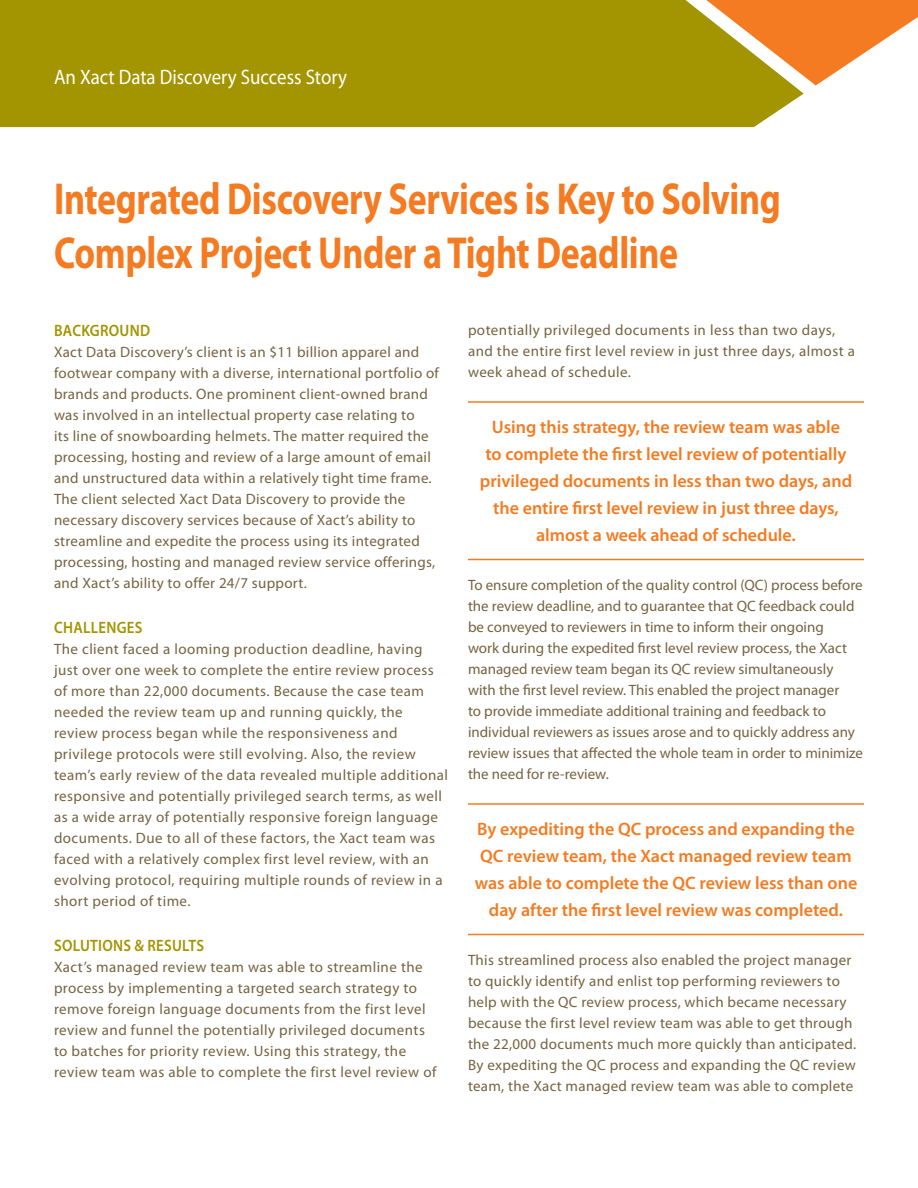
<style>
.page{position:relative;width:918px;height:1188px;background:#fff}
.page>*{position:absolute;margin:0;border:0;box-sizing:border-box;transform-origin:0 0}
.t1{font:700 45px/54px "Myriad Pro";letter-spacing:-.01em;color:#f47b21;scale:.8 1}
.sub_2{font:21px "Myriad Pro";color:#fff;scale:.9 1}
.call_out{font:600 18px/27px "Myriad Pro";color:#f47b21;text-align:center}
.sub_1{font:600 16.5px "Myriad Pro";letter-spacing:.02em;color:#a39401;scale:.9 1}
.body{font:15px/21px "Myriad Pro";letter-spacing:.02em;color:#766340}
.body-2{font:15px/21px "Myriad Pro";color:#766340}
</style>
<div class="page">
<div style="left:0;top:0;width:804px;height:127px;background:#a39401"></div>
<hr style="left:468px;top:401px;width:396px;height:2px;background:#f47b21">
<hr style="left:468px;top:559px;width:396px;height:1px;background:#f47b21">
<hr style="left:468px;top:803px;width:396px;height:2px;background:#f47b21">
<hr style="left:468px;top:934px;width:396px;height:1px;background:#f47b21">
<svg style="left:706px;top:0;width:212px;height:86px"></svg>
<p class="sub_2" style="left:54px;top:64px;width:327px">An Xact Data Discovery Success Story</p>
<p class="t1" style="left:54px;top:170px;width:910px">Integrated Discovery Services is Key to Solving<br>Complex Project Under a Tight Deadline</p>
<p class="sub_1" style="left:54px;top:320px;width:108px">BACKGROUND</p>
<p class="body" style="left:54px;top:342px;width:386px">Xact Data Discovery’s client is an $11 billion apparel and footwear company with a diverse, international portfolio of brands and products. One prominent client-owned brand was involved in an intellectual property case relating to<br>its line of snowboarding helmets. The matter required the processing, hosting and review of a large amount of email and unstructured data within a relatively tight time frame.<br>The client selected Xact Data Discovery to provide the necessary discovery services because of Xact’s ability to streamline and expedite the process using its integrated processing, hosting and managed review service offerings, and Xact’s ability to offer 24/7 support.</p>
<p class="sub_1" style="left:54px;top:617px;width:100px">CHALLENGES</p>
<p class="body" style="left:54px;top:639px;width:396px">The client faced a looming production deadline, having just over one week to complete the entire review process of more than 22,000 documents. Because the case team needed the review team up and running quickly, the review process began while the responsiveness and privilege protocols were still evolving. Also, the review team’s early review of the data revealed multiple additional responsive and potentially privileged search terms, as well as a wide array of potentially responsive foreign language documents. Due to all of these factors, the Xact team was faced with a relatively complex first level review, with an evolving protocol, requiring multiple rounds of review in a short period of time.</p>
<p class="sub_1" style="left:54px;top:935px;width:168px">SOLUTIONS &amp; RESULTS</p>
<p class="body" style="left:54px;top:957px;width:384px">Xact’s managed review team was able to streamline the process by implementing a targeted search strategy to remove foreign language documents from the first level review and funnel the potentially privileged documents to batches for priority review. Using this strategy, the review team was able to complete the first level review of</p>
<p class="body" style="left:468px;top:319px;width:389px">potentially privileged documents in less than two days, and the entire first level review in just three days, almost a week ahead of schedule.</p>
<p class="call_out" style="left:480px;top:413px;width:374px">Using this strategy, the review team was able<br>to complete the first level review of potentially privileged documents in less than two days, and the entire first level review in just three days, almost a week ahead of schedule.</p>
<p class="body-2" style="left:468px;top:574px;width:397px">To ensure completion of the quality control (QC) process before the review deadline, and to guarantee that QC feedback could be conveyed to reviewers in time to inform their ongoing<br>work during the expedited first level review process, the Xact managed review team began its QC review simultaneously with the first level review. This enabled the project manager<br>to provide immediate additional training and feedback to individual reviewers as issues arose and to quickly address any review issues that affected the whole team in order to minimize the need for re-review.</p>
<p class="call_out" style="left:475px;top:815px;width:384px">By expediting the QC process and expanding the QC review team, the Xact managed review team was able to complete the QC review less than one day after the first level review was completed.</p>
<p class="body" style="left:468px;top:949px;width:390px">This streamlined process also enabled the project manager to quickly identify and enlist top performing reviewers to help with the QC review process, which became necessary because the first level review team was able to get through the 22,000 documents much more quickly than anticipated.<br>By expediting the QC process and expanding the QC review team, the Xact managed review team was able to complete</p>
</div>
